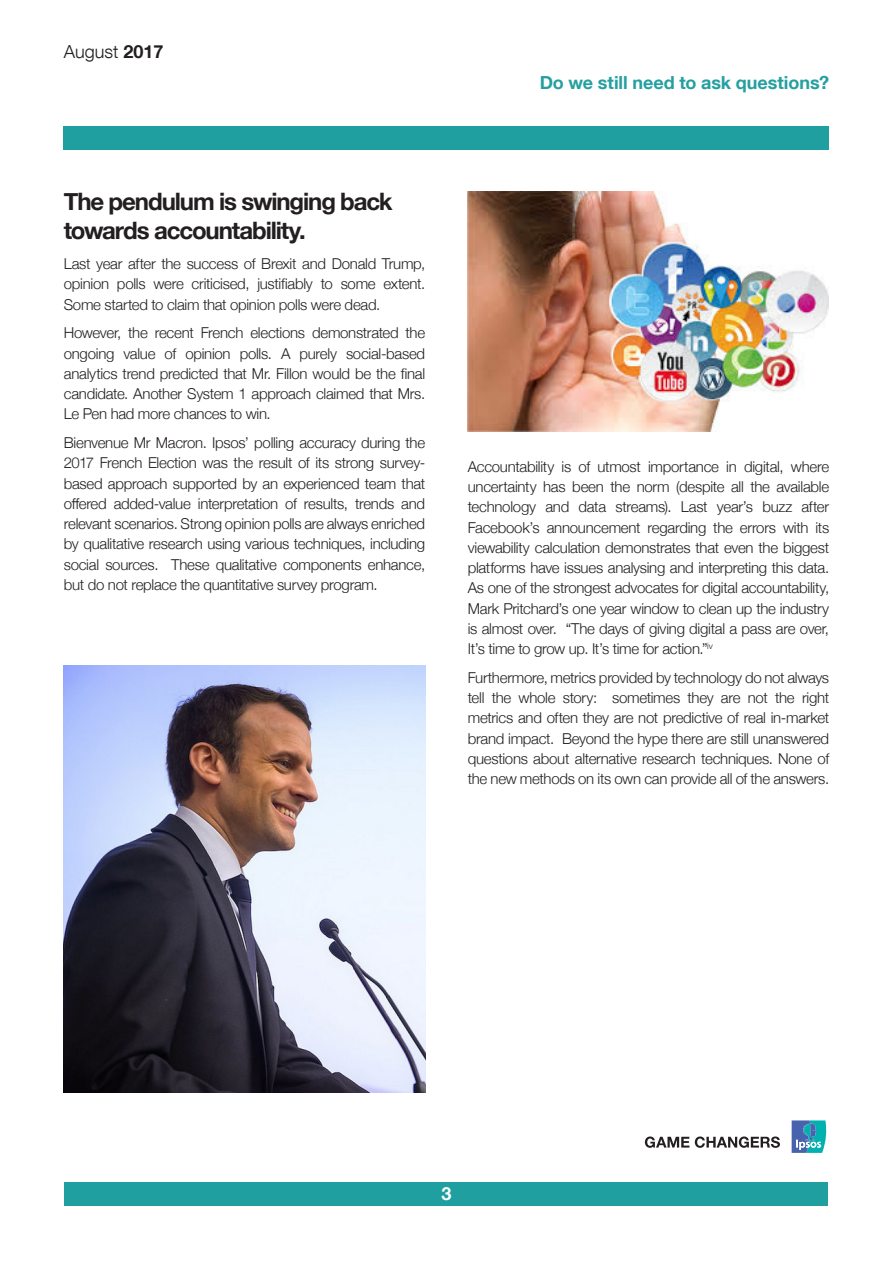
<style>
.page{position:relative;width:893px;height:1263px;background:#fff}
.page>*{position:absolute;margin:0;border:0;box-sizing:border-box;transform-origin:0 0}
.Copy{font:700 24px/28.5px "Helvetica Neue";letter-spacing:-.045em;color:#231f20}
.Copy-2{font:700 18px "Helvetica Neue LT Com";letter-spacing:-.005em;color:#259fa0}
.t1{font:300 18px "Helvetica Neue LT Com";color:#231f20}
.t2{font:700 18px "Helvetica Neue LT Com";color:#fff}
.Copy-3{font:300 15px/20.2px "Helvetica Neue";letter-spacing:-.02em;color:#231f20;text-align:justify}
.s1{font-weight:700}
</style>
<div class="page">
<div style="left:64px;top:126px;width:765px;height:24px;background:#209fa0"></div>
<svg style="left:792px;top:1120px;width:35px;height:33px"></svg>
<svg style="left:645px;top:1136px;width:135px;height:12px"></svg>
<div style="left:64px;top:1182px;width:764px;height:24px;background:#209fa0"></div>
<img style="left:64px;top:665px;width:361px;height:428px">
<img style="left:468px;top:192px;width:361px;height:240px">
<p class="t1" style="left:64px;top:40px;width:101px">August <span class="s1">2017</span></p>
<p class="Copy" style="left:64px;top:188px;width:330px">The pendulum is swinging back towards accountability.</p>
<p class="Copy-3" style="left:64px;top:253px;width:363px">Last year after the success of Brexit and Donald Trump, opinion polls were criticised, justifiably to some extent.<br>Some started to claim that opinion polls were dead.</p>
<p class="Copy-3" style="left:64px;top:322px;width:363px">However, the recent French elections demonstrated the ongoing value of opinion polls. A purely social-based analytics trend predicted that Mr. Fillon would be the final candidate. Another System 1 approach claimed that Mrs.<br>Le Pen had more chances to win.</p>
<p class="Copy-3" style="left:64px;top:432px;width:363px">Bienvenue Mr Macron. Ipsos’ polling accuracy during the 2017 French Election was the result of its strong survey&shy;based approach supported by an experienced team that offered added-value interpretation of results, trends and relevant scenarios. Strong opinion polls are always enriched by qualitative research using various techniques, including social sources. These qualitative components enhance, but do not replace the quantitative survey program.</p>
<p class="Copy-2" style="left:540px;top:71px;width:291px">Do we still need to ask questions?</p>
<p class="Copy-3" style="left:468px;top:456px;width:363px">Accountability is of utmost importance in digital, where uncertainty has been the norm (despite all the available technology and data streams). Last year’s buzz after Facebook’s announcement regarding the errors with its viewability calculation demonstrates that even the biggest platforms have issues analysing and interpreting this data.<br>As one of the strongest advocates for digital accountability, Mark Pritchard’s one year window to clean up the industry is almost over. “The days of giving digital a pass are over, It’s time to grow up. It’s time for action.”<sup>iv</sup></p>
<p class="Copy-3" style="left:468px;top:667px;width:363px">Furthermore, metrics provided by technology do not always tell the whole story: sometimes they are not the right metrics and often they are not predictive of real in-market brand impact. Beyond the hype there are still unanswered questions about alternative research techniques. None of the new methods on its own can provide all of the answers.</p>
<p class="t2" style="left:441px;top:1182px;width:12px">3</p>
</div>
